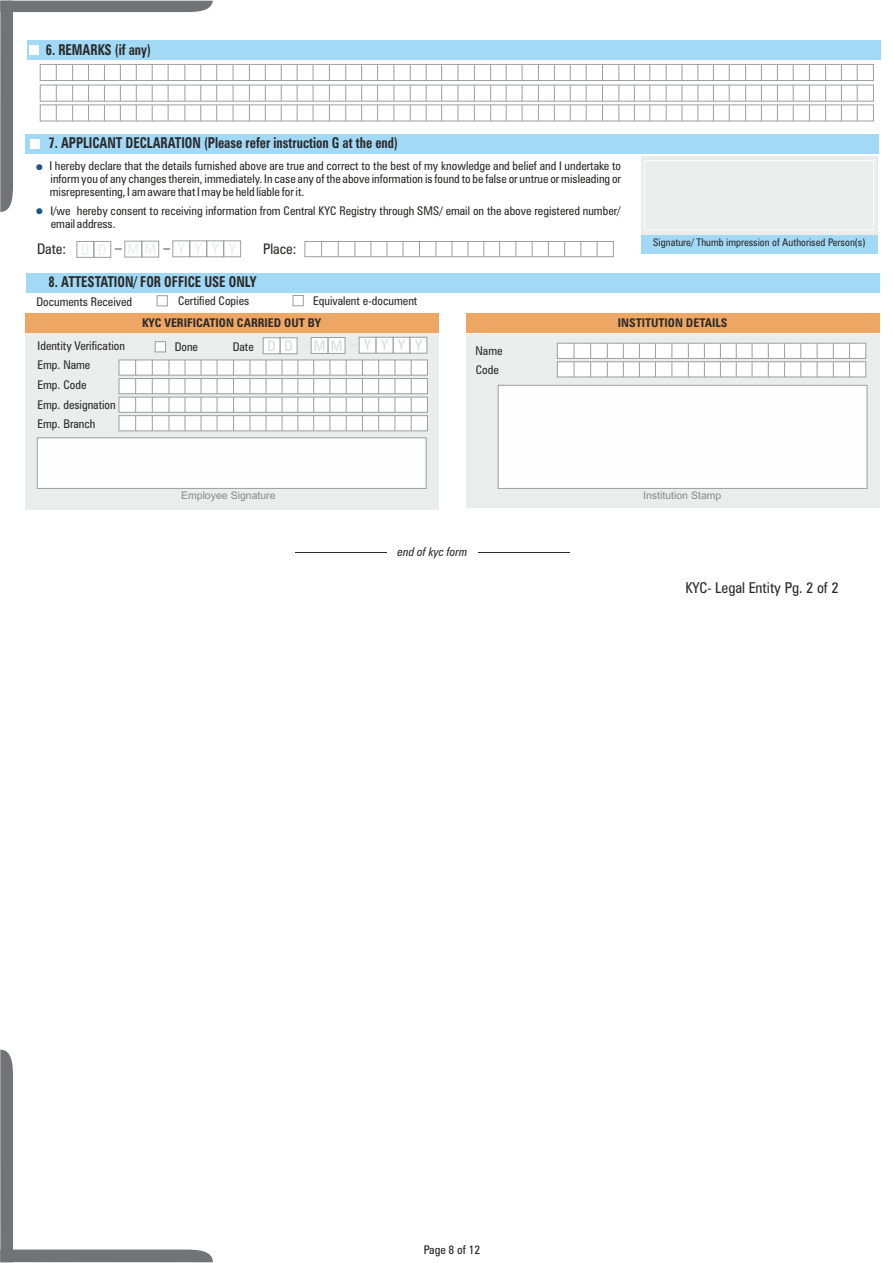
<style>
.page{position:relative;width:893px;height:1263px;background:#fff}
.page>*{position:absolute;margin:0;border:0;box-sizing:border-box;transform-origin:0 0}
.t1{font:700 condensed 15px "Zurich BT";color:#2b2a29;scale:.85 1}
.t2{font:condensed 15px "Zurich BT";color:#2b2a29}
.t3{font:condensed 14.55px "Zurich BT";color:#2b2a29}
.t4{font:condensed 14.55px "Zurich BT";color:#d9dada}
.t5{font:condensed 12px/12.9px "Zurich BT";color:#2b2a29}
.t6{font:700 condensed 12px "Zurich BT";color:#2b2a29}
.t7{font:italic condensed 12px "Zurich BT";color:#2b2a29}
.t8{font:condensed 12px "Zurich BT";color:#201e1e}
.t9{font:12px "Arial";color:#2b2a29}
.t10{font:condensed 10.5px "Zurich BT";color:#2b2a29}
.t11{font:10.5px "Arial";color:#898989}
.s1{color:#205485}
</style>
<div class="page">
<div style="left:25px;top:134px;width:854px;height:19px;background:#a2d9f7"></div>
<div style="left:26px;top:273px;width:853px;height:19px;background:#a2d9f7"></div>
<div style="left:26px;top:313px;width:413px;height:20px;background:#eea665"></div>
<div style="left:26px;top:333px;width:413px;height:177px;background:#ebecec"></div>
<div style="left:466px;top:313px;width:413px;height:20px;background:#eea665"></div>
<div style="left:466px;top:335px;width:413px;height:173px;background:#ebecec"></div>
<div style="left:27px;top:40px;width:853px;height:20px;background:#a2d9f7"></div>
<div style="left:40px;top:64px;width:834px;height:17px;border:1px solid #9d9e9e"></div>
<div style="left:40px;top:85px;width:834px;height:16px;border:1px solid #9d9e9e"></div>
<svg style="left:233px;top:64px;width:1px;height:55px"></svg>
<svg style="left:249px;top:64px;width:1px;height:55px"></svg>
<svg style="left:265px;top:64px;width:1px;height:55px"></svg>
<svg style="left:281px;top:64px;width:1px;height:55px"></svg>
<svg style="left:297px;top:64px;width:1px;height:55px"></svg>
<svg style="left:313px;top:64px;width:1px;height:55px"></svg>
<svg style="left:329px;top:64px;width:1px;height:55px"></svg>
<svg style="left:345px;top:64px;width:1px;height:55px"></svg>
<svg style="left:361px;top:64px;width:1px;height:55px"></svg>
<svg style="left:377px;top:64px;width:1px;height:55px"></svg>
<svg style="left:394px;top:64px;width:1px;height:55px"></svg>
<svg style="left:410px;top:64px;width:1px;height:55px"></svg>
<svg style="left:426px;top:64px;width:1px;height:55px"></svg>
<svg style="left:441px;top:64px;width:1px;height:55px"></svg>
<svg style="left:458px;top:64px;width:1px;height:55px"></svg>
<svg style="left:474px;top:64px;width:1px;height:55px"></svg>
<svg style="left:490px;top:64px;width:1px;height:55px"></svg>
<svg style="left:506px;top:64px;width:1px;height:55px"></svg>
<svg style="left:522px;top:64px;width:1px;height:55px"></svg>
<svg style="left:538px;top:64px;width:1px;height:55px"></svg>
<svg style="left:554px;top:64px;width:1px;height:55px"></svg>
<svg style="left:570px;top:64px;width:1px;height:55px"></svg>
<svg style="left:586px;top:64px;width:1px;height:55px"></svg>
<svg style="left:602px;top:64px;width:1px;height:55px"></svg>
<svg style="left:619px;top:64px;width:1px;height:55px"></svg>
<svg style="left:634px;top:64px;width:1px;height:55px"></svg>
<svg style="left:650px;top:64px;width:1px;height:55px"></svg>
<svg style="left:666px;top:64px;width:1px;height:55px"></svg>
<svg style="left:682px;top:64px;width:1px;height:55px"></svg>
<svg style="left:698px;top:64px;width:1px;height:55px"></svg>
<svg style="left:713px;top:64px;width:1px;height:55px"></svg>
<svg style="left:729px;top:64px;width:1px;height:55px"></svg>
<svg style="left:745px;top:64px;width:1px;height:55px"></svg>
<svg style="left:761px;top:64px;width:1px;height:55px"></svg>
<svg style="left:777px;top:64px;width:1px;height:55px"></svg>
<svg style="left:793px;top:64px;width:1px;height:55px"></svg>
<svg style="left:809px;top:64px;width:1px;height:55px"></svg>
<svg style="left:825px;top:64px;width:1px;height:55px"></svg>
<svg style="left:841px;top:64px;width:1px;height:55px"></svg>
<svg style="left:857px;top:64px;width:1px;height:55px"></svg>
<div style="left:40px;top:105px;width:834px;height:16px;border:1px solid #9d9e9e"></div>
<div style="left:641px;top:157px;width:236px;height:78px;background:#ebecec"></div>
<div style="left:641px;top:235px;width:236px;height:18px;background:#a2d9f7"></div>
<div style="left:305px;top:241px;width:308px;height:16px;border:1px solid #9d9e9e"></div>
<svg style="left:355px;top:241px;width:1px;height:16px"></svg>
<svg style="left:338px;top:241px;width:1px;height:16px"></svg>
<svg style="left:321px;top:241px;width:1px;height:16px"></svg>
<svg style="left:371px;top:241px;width:1px;height:16px"></svg>
<svg style="left:387px;top:241px;width:1px;height:16px"></svg>
<svg style="left:403px;top:241px;width:1px;height:16px"></svg>
<svg style="left:419px;top:241px;width:1px;height:16px"></svg>
<svg style="left:436px;top:241px;width:1px;height:16px"></svg>
<svg style="left:452px;top:241px;width:1px;height:16px"></svg>
<svg style="left:468px;top:241px;width:1px;height:16px"></svg>
<svg style="left:484px;top:241px;width:1px;height:16px"></svg>
<svg style="left:499px;top:241px;width:1px;height:16px"></svg>
<svg style="left:516px;top:241px;width:1px;height:16px"></svg>
<svg style="left:532px;top:241px;width:1px;height:16px"></svg>
<svg style="left:548px;top:241px;width:1px;height:16px"></svg>
<svg style="left:564px;top:241px;width:1px;height:16px"></svg>
<svg style="left:581px;top:241px;width:1px;height:16px"></svg>
<svg style="left:597px;top:241px;width:1px;height:16px"></svg>
<svg style="left:557px;top:343px;width:309px;height:34px;background:#eee"></svg>
<svg style="left:119px;top:360px;width:309px;height:71px;background:#ededed"></svg>
<div style="left:157px;top:295px;width:11px;height:11px;border:1px solid #9d9e9e"></div>
<svg style="left:155px;top:341px;width:11px;height:11px"></svg>
<div style="left:293px;top:295px;width:10px;height:11px;border:1px solid #9d9e9e"></div>
<div style="left:498px;top:385px;width:369px;height:104px;background:#fefefe"></div>
<div style="left:37px;top:437px;width:389px;height:52px;background:#fefefe"></div>
<div style="left:77px;top:241px;width:17px;height:16px;border:1px solid #9d9e9e"></div>
<div style="left:125px;top:241px;width:17px;height:16px;border:1px solid #9d9e9e"></div>
<div style="left:173px;top:241px;width:17px;height:16px;border:1px solid #9d9e9e"></div>
<div style="left:207px;top:241px;width:17px;height:16px;border:1px solid #9d9e9e"></div>
<div style="left:94px;top:241px;width:17px;height:16px;border:1px solid #9d9e9e"></div>
<div style="left:142px;top:241px;width:17px;height:16px;border:1px solid #9d9e9e"></div>
<div style="left:190px;top:241px;width:17px;height:16px;border:1px solid #9d9e9e"></div>
<div style="left:224px;top:241px;width:17px;height:16px;border:1px solid #9d9e9e"></div>
<svg style="left:263px;top:337px;width:34px;height:17px"></svg>
<svg style="left:359px;top:337px;width:68px;height:16px"></svg>
<div style="left:644px;top:160px;width:230px;height:70px;border:1px solid #fefefe"></div>
<hr style="left:295px;top:552px;width:91px;height:1px;background:#2b2a29">
<hr style="left:479px;top:552px;width:91px;height:1px;background:#2b2a29">
<svg style="left:311px;top:337px;width:34px;height:17px"></svg>
<svg style="left:0;top:1px;width:217px;height:211px"></svg>
<svg style="left:0;top:1050px;width:213px;height:212px"></svg>
<p class="t1" style="left:46px;top:43px;width:125px">6. REMARKS (if any)</p>
<p class="t1" style="left:49px;top:137px;width:413px">7. APPLICANT DECLARATION (Please refer instruction G at the end)</p>
<p class="t5" style="left:50px;top:161px;width:573px;text-align:justify;text-indent:-13px"><span class="s1">■</span> I hereby declare that the details furnished above are true and correct to the best of my knowledge and belief and I undertake to inform you of any changes therein, immediately. In case any of the above information is found to be false or untrue or misleading or misrepresenting, I am aware that I may be held liable for it.</p>
<p class="t5" style="left:51px;top:205px;width:571px;text-indent:-14px"><span class="s1">■</span> I/we hereby consent to receiving information from Central KYC Registry through SMS/ email on the above registered number/ email address.</p>
<p class="t3" style="left:37px;top:243px;width:31px">Date:</p>
<p class="t3" style="left:263px;top:243px;width:35px">Place:</p>
<p class="t9" style="left:163px;top:238px;width:8px">_</p>
<p class="t9" style="left:115px;top:239px;width:8px">_</p>
<p class="t1" style="left:49px;top:276px;width:246px">8. ATTESTATION/ FOR OFFICE USE ONLY</p>
<p class="t10" style="left:653px;top:238px;width:214px">Signature/ Thumb impression of Authorised Person(s)</p>
<p class="t5" style="left:36px;top:296px;width:97px">Documents Received</p>
<p class="t5" style="left:38px;top:337px;width:89px;line-height:18.8px">Identity Verification<br>Emp. Name</p>
<p class="t5" style="left:38px;top:376px;width:80px;line-height:19.6px">Emp. Code<br>Emp. designation<br>Emp. Branch</p>
<p class="t5" style="left:178px;top:295px;width:73px">Certified Copies</p>
<p class="t5" style="left:313px;top:295px;width:106px">Equivalent e-document</p>
<p class="t6" style="left:142px;top:318px;width:181px">KYC VERIFICATION CARRIED OUT BY</p>
<p class="t6" style="left:618px;top:318px;width:111px">INSTITUTION DETAILS</p>
<p class="t4" style="left:284px;top:340px;width:10px">D</p>
<p class="t4" style="left:314px;top:340px;width:30px">M M</p>
<p class="t4" style="left:364px;top:339px;width:59px">YYYY</p>
<p class="t4" style="left:267px;top:340px;width:10px">D</p>
<p class="t5" style="left:175px;top:341px;width:25px">Done</p>
<p class="t5" style="left:233px;top:341px;width:22px">Date</p>
<p class="t5" style="left:476px;top:343px;width:28px;line-height:18.6px">Name<br>Code</p>
<p class="t11" style="left:181px;top:491px;width:96px">Employee Signature</p>
<p class="t11" style="left:643px;top:491px;width:80px">Institution Stamp</p>
<p class="t7" style="left:398px;top:547px;width:71px">end of kyc form</p>
<p class="t2" style="left:686px;top:582px;width:155px">KYC- Legal Entity Pg. 2 of 2</p>
<p class="t8" style="left:424px;top:1245px;width:58px">Page 8 of 12</p>
</div>
